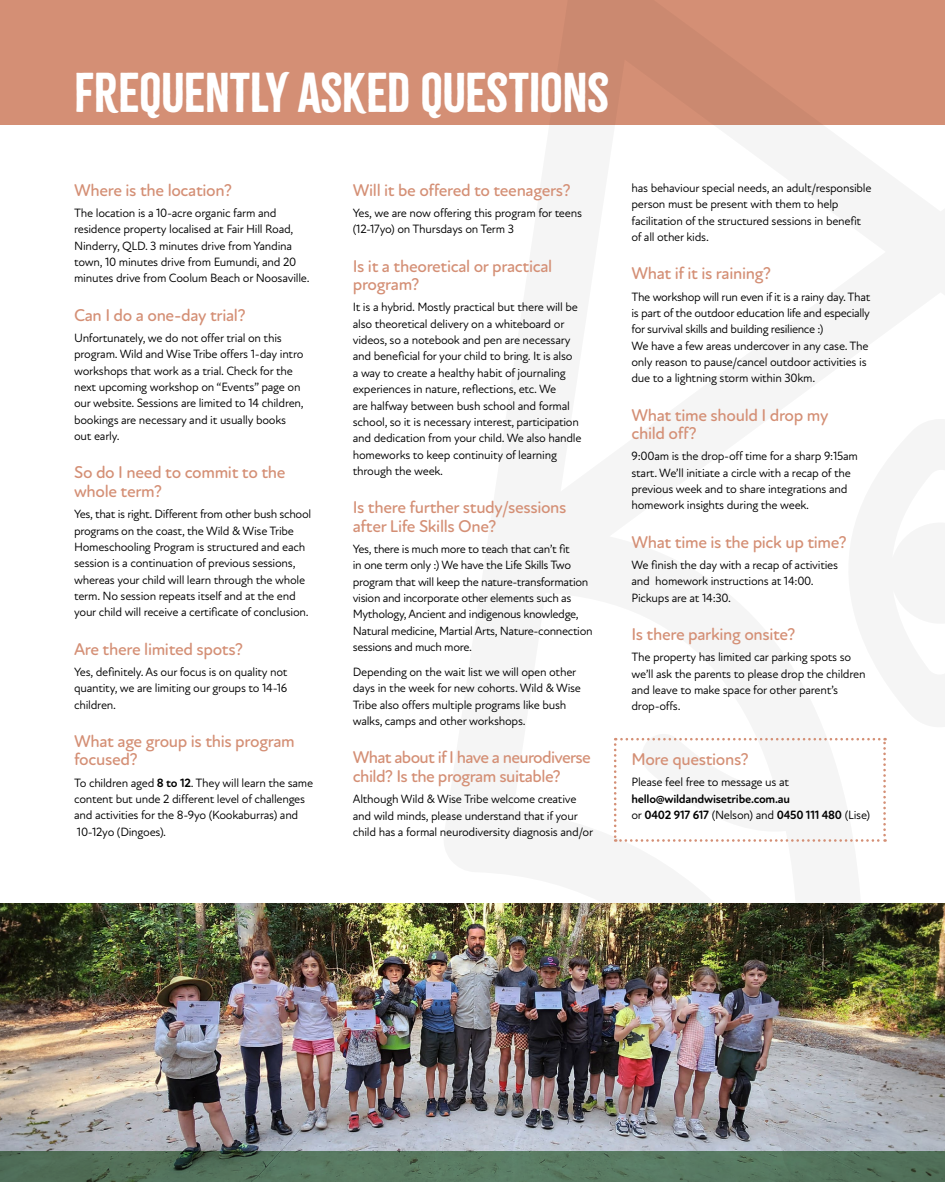
<style>
.page{position:relative;width:945px;height:1182px;background:#fff}
.page>*{position:absolute;margin:0;border:0;box-sizing:border-box;transform-origin:0 0}
.t1{font:49.09px "Citrus Gothic Solid";letter-spacing:-.01em;color:#fff}
.t2{font:500 17.41px/18.4px "New Atten Round";letter-spacing:-.02em;color:#d48f75}
.t3{font:500 17.41px/18.4px "New Atten Round";letter-spacing:-.04em;color:#d48f75}
.t4{font:12.25px/16.4px "New Atten Round";letter-spacing:-.02em;color:#000}
.t5{font:700 12.25px/16.4px "New Atten Round";letter-spacing:-.02em;color:#000}
.s1{font-weight:700}
.s2{font-weight:400}
</style>
<div class="page">
<div style="left:0;top:0;width:945px;height:124px;background:#d48f75"></div>
<img style="left:0;top:903px;width:442px;height:248px">
<svg style="left:0;top:1151px;width:442px;height:30px;background:#506e58"></svg>
<img style="left:442px;top:124px;width:503px;height:1057px">
<svg style="left:787px;top:415px;width:158px;height:312px"></svg>
<svg style="left:614px;top:737px;width:272px;height:104px"></svg>
<h1 class="t1" style="left:74px;top:61px;width:536px">FREQUENTLY ASKED QUESTIONS</h1>
<h2 class="t2" style="left:74px;top:181px;width:159px">Where is the location?</h2>
<p class="t4" style="left:74px;top:205px;width:237px">The location is a 10-acre organic farm and residence property localised at Fair Hill Road, Ninderry, QLD. 3 minutes drive from Yandina town, 10 minutes drive from Eumundi, and 20 minutes drive from Coolum Beach or Noosaville.</p>
<h2 class="t2" style="left:74px;top:306px;width:173px">Can I do a one-day trial?</h2>
<p class="t4" style="left:74px;top:330px;width:231px">Unfortunately, we do not offer trial on this program. Wild and Wise Tribe offers 1-day intro workshops that work as a trial. Check for the next upcoming workshop on “Events” page on our website. Sessions are limited to 14 children, bookings are necessary and it usually books out early.</p>
<h2 class="t2" style="left:74px;top:463px;width:213px">So do I need to commit to the whole term?</h2>
<p class="t4" style="left:74px;top:506px;width:238px">Yes, that is right. Different from other bush school programs on the coast, the Wild &amp; Wise Tribe Homeschooling Program is structured and each session is a continuation of previous sessions, whereas your child will learn through the whole term. No session repeats itself and at the end your child will receive a certificate of conclusion.</p>
<h2 class="t2" style="left:74px;top:639px;width:170px">Are there limited spots?</h2>
<p class="t4" style="left:74px;top:663px;width:215px;text-align:justify">Yes, definitely. As our focus is on quality not quantity, we are limiting our groups to 14-16 children.</p>
<h2 class="t2" style="left:74px;top:732px;width:222px">What age group is this program focused?</h2>
<p class="t4" style="left:74px;top:774px;width:241px">To children aged <span class="s1">8 to 12</span>. They will learn the same content but unde 2 different level of challenges and activities for the 8-9yo (Kookaburras) and 10-12yo (Dingoes).</p>
<h2 class="t2" style="left:353px;top:181px;width:219px">Will it be offered to teenagers?</h2>
<p class="t4" style="left:353px;top:205px;width:231px">Yes, we are now offering this program for teens (12-17yo) on Thursdays on Term 3</p>
<h2 class="t2" style="left:353px;top:257px;width:201px">Is it a theoretical or practical program?</h2>
<p class="t4" style="left:353px;top:299px;width:230px">It is a hybrid. Mostly practical but there will be also theoretical delivery on a whiteboard or videos, so a notebook and pen are necessary and beneficial for your child to bring. It is also<br>a way to create a healthy habit of journaling experiences in nature, reflections, etc. We<br>are halfway between bush school and formal school, so it is necessary interest, participation and dedication from your child. We also handle homeworks to keep continuity of learning through the week.</p>
<h2 class="t2" style="left:353px;top:498px;width:215px">Is there further study/sessions after Life Skills One?</h2>
<p class="t4" style="left:353px;top:540px;width:241px">Yes, there is much more to teach that can’t fit<br>in one term only :) We have the Life Skills Two program that will keep the nature-transformation vision and incorporate other elements such as Mythology, Ancient and indigenous knowledge, Natural medicine, Martial Arts, Nature-connection sessions and much more.</p>
<p class="t4" style="left:353px;top:664px;width:230px">Depending on the wait list we will open other days in the week for new cohorts. Wild &amp; Wise Tribe also offers multiple programs like bush walks, camps and other workshops.</p>
<h2 class="t3" style="left:353px;top:748px;width:240px">What about if I have a neurodiverse child? Is the program suitable?</h2>
<p class="t4" style="left:353px;top:791px;width:242px">Although Wild &amp; Wise Tribe welcome creative and wild minds, please understand that if your child has a formal neurodiversity diagnosis and/or</p>
<p class="t4" style="left:631px;top:180px;width:242px">has behaviour special needs, an adult/responsible person must be present with them to help facilitation of the structured sessions in benefit of all other kids.</p>
<h2 class="t2" style="left:631px;top:264px;width:141px">What if it is raining?</h2>
<p class="t4" style="left:631px;top:288px;width:240px">The workshop will run even if it is a rainy day. That is part of the outdoor education life and especially for survival skills and building resilience :)<br>We have a few areas undercover in any case. The only reason to pause/cancel outdoor activities is due to a lightning storm within 30km.</p>
<h2 class="t2" style="left:631px;top:406px;width:199px">What time should I drop my child off?</h2>
<p class="t4" style="left:631px;top:448px;width:228px">9:00am is the drop-off time for a sharp 9:15am start. We’ll initiate a circle with a recap of the previous week and to share integrations and homework insights during the week.</p>
<h2 class="t2" style="left:631px;top:533px;width:217px">What time is the pick up time?</h2>
<p class="t4" style="left:631px;top:556px;width:208px">We finish the day with a recap of activities and homework instructions at 14:00.<br>Pickups are at 14:30.</p>
<h2 class="t2" style="left:631px;top:625px;width:166px">Is there parking onsite?</h2>
<p class="t4" style="left:631px;top:649px;width:236px">The property has limited car parking spots so we’ll ask the parents to please drop the children and leave to make space for other parent’s drop-offs.</p>
<h2 class="t2" style="left:631px;top:750px;width:119px">More questions?</h2>
<p class="t4" style="left:631px;top:774px;width:159px">Please feel free to message us at</p>
<p class="t5" style="left:631px;top:790px;width:240px">hello@wildandwisetribe.com.au<br><span class="s2">or</span> 0402 917 617 <span class="s2">(Nelson) and</span> 0450 111 480 <span class="s2">(Lise)</span></p>
</div>
